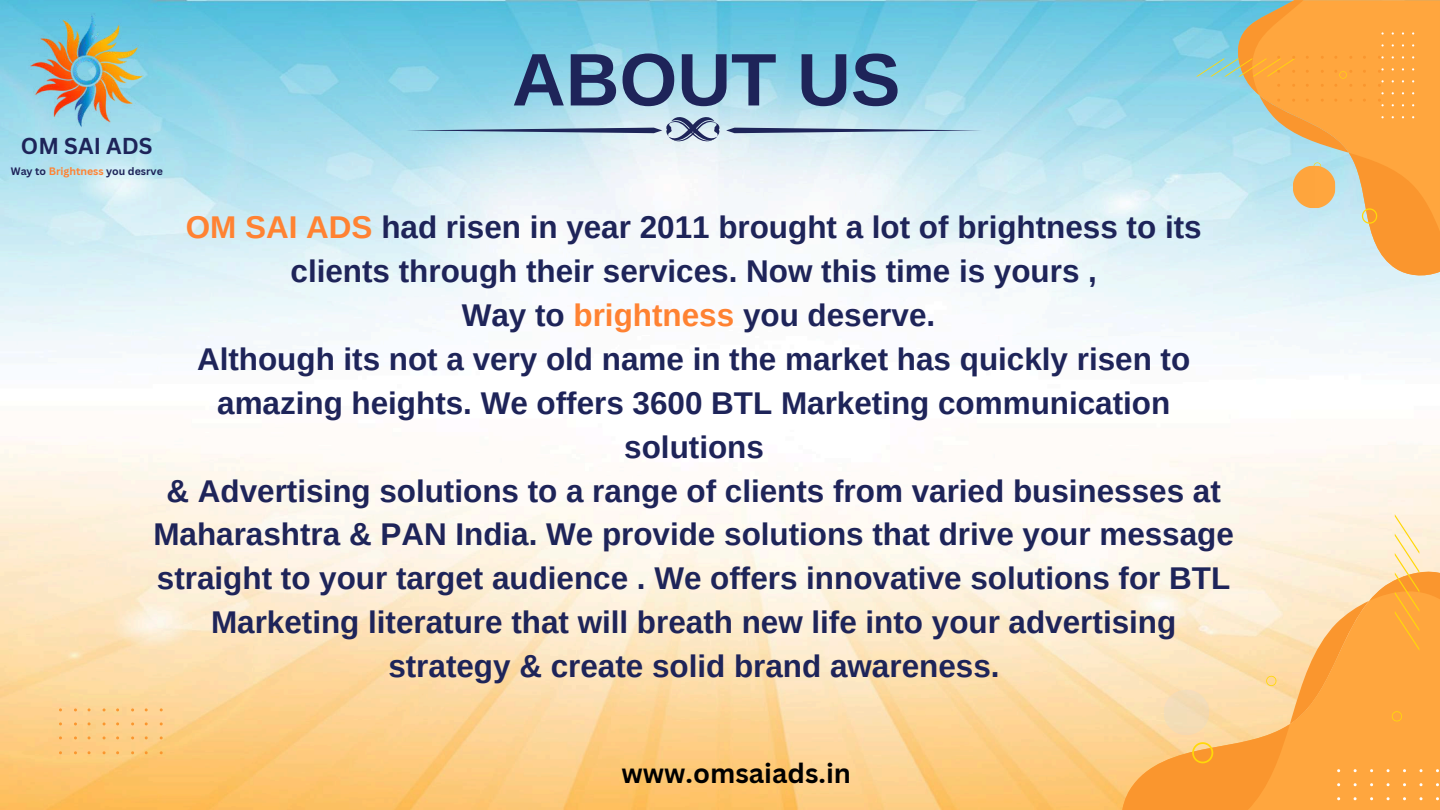
<style>
.page{position:relative;width:1440px;height:810px;background:#fff}
.page>*{position:absolute;margin:0;border:0;box-sizing:border-box;transform-origin:0 0}
.t1{font:700 74.4px "Arimo";color:#1e2459}
.t2{font:700 31.4px/43.9px "Arimo";color:#1e2459;text-align:center}
.t3{font:700 27.1px "Canva Sans";color:#000}
.t4{font:700 22.4px "Canva Sans";color:#1e2459}
.t5{font:700 10.5px "Canva Sans";color:#1e2459}
.s1{color:#ff8232}
</style>
<div class="page">
<img style="left:0;top:0;width:1440px;height:810px">
<svg style="left:1229px;top:0;width:211px;height:278px"></svg>
<svg style="left:1117px;top:559px;width:323px;height:251px"></svg>
<div style="left:1337px;top:769px;width:103px;height:41px;background:#ffa63e"></div>
<svg style="left:1192px;top:514px;width:227px;height:249px"></svg>
<svg style="left:1162px;top:688px;width:49px;height:49px"></svg>
<svg style="left:1196px;top:32px;width:218px;height:192px"></svg>
<svg style="left:59px;top:708px;width:104px;height:46px"></svg>
<img style="left:29px;top:14px;width:115px;height:115px">
<svg style="left:726px;top:128px;width:256px;height:5px"></svg>
<svg style="left:406px;top:117px;width:314px;height:25px"></svg>
<p class="t4" style="left:21px;top:130px;width:133px">OM SAI ADS</p>
<p class="t5" style="left:11px;top:164px;width:153px">Way to <span class="s1">Brightness</span> you desrve</p>
<h1 class="t1" style="left:512px;top:38px;width:390px">ABOUT US</h1>
<p class="t2" style="left:153px;top:205px;width:1082px"><span class="s1">OM SAI ADS</span> had risen in year 2011 brought a lot of brightness to its clients through their services. Now this time is yours ,<br>Way to <span class="s1">brightness</span> you deserve.<br>Although its not a very old name in the market has quickly risen to amazing heights. We offers 3600 BTL Marketing communication solutions<br>&amp; Advertising solutions to a range of clients from varied businesses at Maharashtra &amp; PAN India. We provide solutions that drive your message straight to your target audience . We offers innovative solutions for BTL Marketing literature that will breath new life into your advertising strategy &amp; create solid brand awareness.</p>
<p class="t3" style="left:622px;top:754px;width:231px">www.omsaiads.in</p>
</div>
